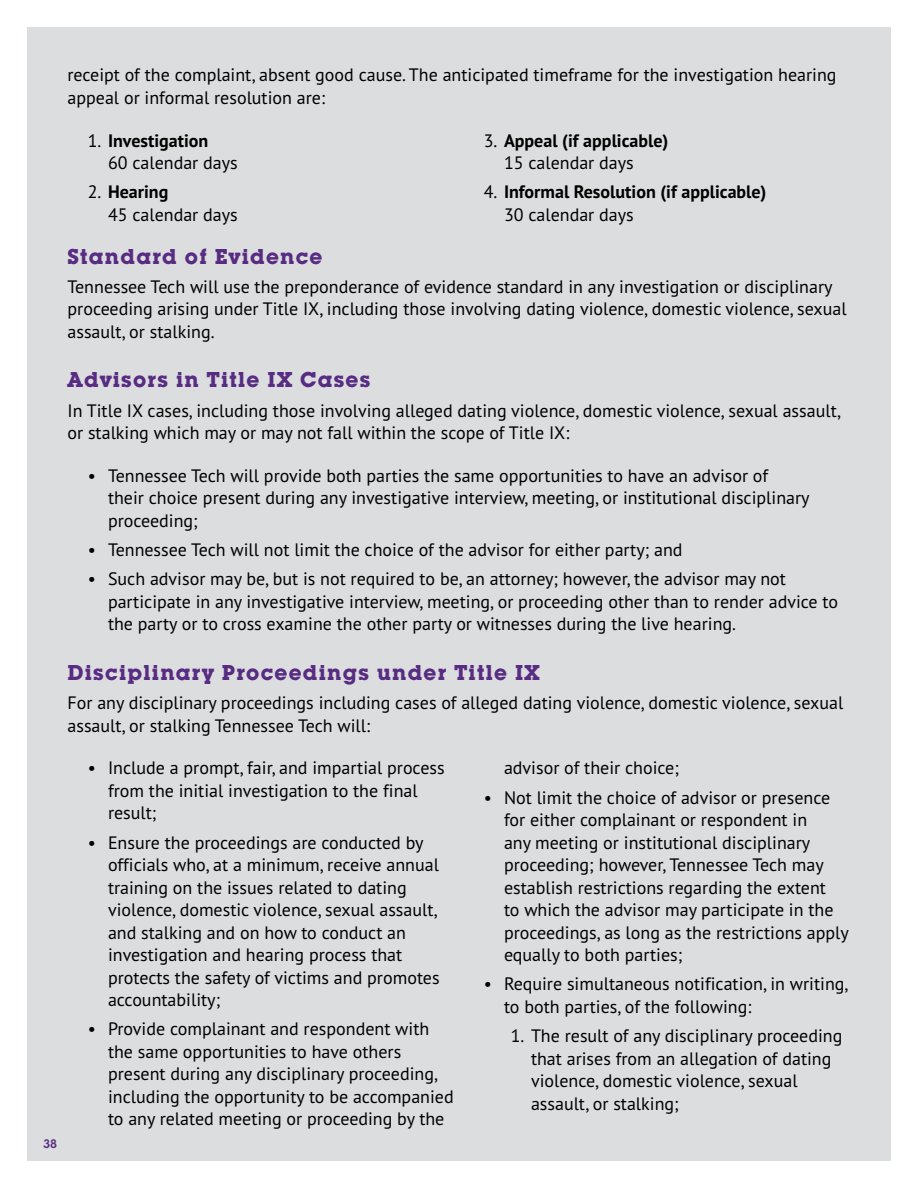
<style>
.page{position:relative;width:918px;height:1188px;background:#fff}
.page>*{position:absolute;margin:0;border:0;box-sizing:border-box;transform-origin:0 0}
.t1{font:700 21px "Lubalin Graph Std";letter-spacing:.06em;color:#572c82}
.t2{font:18px/22.5px "PT Sans Pro";color:#000}
.t3{font:700 18px/22.5px "PT Sans Pro";color:#000}
.t4{font:600 12px "Lubalin Graph Std";color:#572c82}
.s1{font-weight:700}
.s2{font-weight:400}
</style>
<div class="page">
<div style="left:27px;top:27px;width:864px;height:1134px;background:#dcddde"></div>
<p class="t4" style="left:43px;top:1135px;width:15px">38</p>
<p class="t2" style="left:68px;top:63px;width:771px">receipt of the complaint, absent good cause. The anticipated timeframe for the investigation hearing appeal or informal resolution are:</p>
<p class="t2" style="left:108px;top:129px;width:131px;text-indent:-20px">1. <span class="s1">Investigation<br></span>60 calendar days</p>
<p class="t2" style="left:108px;top:180px;width:131px;text-indent:-20px">2. <span class="s1">Hearing<br></span>45 calendar days</p>
<p class="t3" style="left:504px;top:129px;width:166px;text-indent:-20px"><span class="s2">3.</span> Appeal (if applicable)<br><span class="s2">15 calendar days</span></p>
<p class="t3" style="left:504px;top:180px;width:264px;text-indent:-20px"><span class="s2">4.</span> Informal Resolution (if applicable)<br><span class="s2">30 calendar days</span></p>
<p class="t1" style="left:68px;top:243px;width:256px">Standard of Evidence</p>
<p class="t2" style="left:68px;top:275px;width:781px">Tennessee Tech will use the preponderance of evidence standard in any investigation or disciplinary proceeding arising under Title IX, including those involving dating violence, domestic violence, sexual assault, or stalking.</p>
<p class="t1" style="left:68px;top:366px;width:304px">Advisors in Title IX Cases</p>
<p class="t2" style="left:68px;top:399px;width:775px">In Title IX cases, including those involving alleged dating violence, domestic violence, sexual assault, or stalking which may or may not fall within the scope of Title IX:</p>
<p class="t2" style="left:108px;top:464px;width:703px;text-indent:-20px">• Tennessee Tech will provide both parties the same opportunities to have an advisor of<br>their choice present during any investigative interview, meeting, or institutional disciplinary proceeding;</p>
<p class="t2" style="left:88px;top:538px;width:596px">• Tennessee Tech will not limit the choice of the advisor for either party; and</p>
<p class="t2" style="left:108px;top:567px;width:732px;text-indent:-20px">• Such advisor may be, but is not required to be, an attorney; however, the advisor may not participate in any investigative interview, meeting, or proceeding other than to render advice to the party or to cross examine the other party or witnesses during the live hearing.</p>
<p class="t1" style="left:68px;top:659px;width:474px">Disciplinary Proceedings under Title IX</p>
<p class="t2" style="left:68px;top:691px;width:777px">For any disciplinary proceedings including cases of alleged dating violence, domestic violence, sexual assault, or stalking Tennessee Tech will:</p>
<p class="t2" style="left:108px;top:756px;width:338px;text-indent:-20px">• Include a prompt, fair, and impartial process from the initial investigation to the final result;</p>
<p class="t2" style="left:108px;top:831px;width:333px;text-indent:-20px">• Ensure the proceedings are conducted by officials who, at a minimum, receive annual training on the issues related to dating violence, domestic violence, sexual assault, and stalking and on how to conduct an investigation and hearing process that protects the safety of victims and promotes accountability;</p>
<p class="t2" style="left:108px;top:1017px;width:347px;text-indent:-20px">• Provide complainant and respondent with the same opportunities to have others present during any disciplinary proceeding, including the opportunity to be accompanied to any related meeting or proceeding by the</p>
<p class="t2" style="left:504px;top:756px;width:176px">advisor of their choice;</p>
<p class="t2" style="left:504px;top:786px;width:346px;text-indent:-20px">• Not limit the choice of advisor or presence for either complainant or respondent in<br>any meeting or institutional disciplinary proceeding; however, Tennessee Tech may establish restrictions regarding the extent<br>to which the advisor may participate in the proceedings, as long as the restrictions apply equally to both parties;</p>
<p class="t2" style="left:504px;top:972px;width:346px;text-indent:-20px">• Require simultaneous notification, in writing, to both parties, of the following:</p>
<p class="t2" style="left:531px;top:1024px;width:313px;text-indent:-20px">1. The result of any disciplinary proceeding that arises from an allegation of dating violence, domestic violence, sexual assault, or stalking;</p>
</div>
